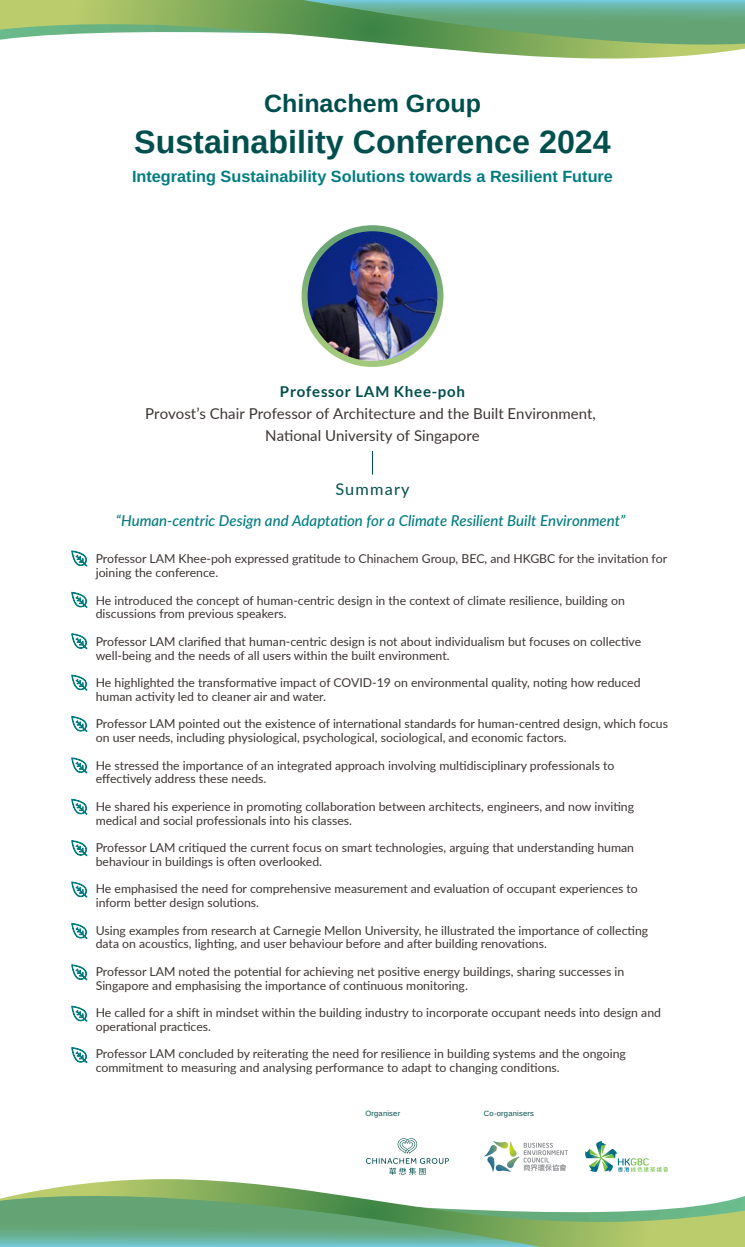
<style>
.page{position:relative;width:745px;height:1247px;background:#fff}
.page>*{position:absolute;margin:0;border:0;box-sizing:border-box;transform-origin:0 0}
.t1{font:700 32.25px "Arimo";color:#004f4d}
.t2{font:25px "Arimo";color:#004f4d}
.t3{font:16.25px "Arimo";color:#007c80}
.t4{font:16.25px "Lato";letter-spacing:.075em;color:#004e4c}
.t5{font:15px/21.2px "Lato";color:#3c3533;text-align:center}
.t6{font:italic 500 15px "Lato";color:#007c80}
.t7{font:700 15px "Lato";letter-spacing:.05em;color:#004f4c}
.t8{font:12.25px/13.8px "Lato";color:#3c3533}
.t9{font:7.62px "Arimo";letter-spacing:.025em;color:#004f4d}
</style>
<div class="page">
<svg style="left:0;top:1179px;width:744px;height:68px"></svg>
<svg style="left:0;top:0;width:744px;height:59px"></svg>
<svg style="left:301px;top:225px;width:143px;height:142px"></svg>
<img style="left:307px;top:231px;width:130px;height:130px;border-radius:65px">
<svg style="left:372px;top:451px;width:1px;height:24px"></svg>
<svg style="left:71px;top:550px;width:16px;height:16px"></svg>
<svg style="left:71px;top:592px;width:16px;height:16px"></svg>
<svg style="left:71px;top:633px;width:16px;height:16px"></svg>
<svg style="left:71px;top:674px;width:16px;height:17px"></svg>
<svg style="left:71px;top:716px;width:16px;height:16px"></svg>
<svg style="left:71px;top:757px;width:16px;height:16px"></svg>
<svg style="left:71px;top:799px;width:16px;height:16px"></svg>
<svg style="left:71px;top:840px;width:16px;height:16px"></svg>
<svg style="left:71px;top:881px;width:16px;height:17px"></svg>
<svg style="left:71px;top:923px;width:16px;height:16px"></svg>
<svg style="left:71px;top:964px;width:16px;height:16px"></svg>
<svg style="left:71px;top:1005px;width:16px;height:17px"></svg>
<svg style="left:71px;top:1047px;width:16px;height:16px"></svg>
<svg style="left:366px;top:1138px;width:82px;height:37px"></svg>
<svg style="left:585px;top:1141px;width:82px;height:31px"></svg>
<svg style="left:484px;top:1141px;width:83px;height:31px"></svg>
<h2 class="t2" style="left:264px;top:86px;width:218px">Chinachem Group</h2>
<h1 class="t1" style="left:134px;top:120px;width:478px">Sustainability Conference 2024</h1>
<h3 class="t3" style="left:132px;top:165px;width:482px">Integrating Sustainability Solutions towards a Resilient Future</h3>
<p class="t7" style="left:280px;top:383px;width:186px">Professor LAM Khee-poh</p>
<p class="t5" style="left:145px;top:403px;width:452px">Provost’s Chair Professor of Architecture and the Built Environment,<br>National University of Singapore</p>
<h3 class="t4" style="left:335px;top:477px;width:76px">Summary</h3>
<p class="t6" style="left:116px;top:509px;width:511px">“Human-centric Design and Adaptation for a Climate Resilient Built Environment”</p>
<p class="t8" style="left:96px;top:551px;width:572px">Professor LAM Khee-poh expressed gratitude to Chinachem Group, BEC, and HKGBC for the invitation for joining the conference.</p>
<p class="t8" style="left:96px;top:593px;width:530px">He introduced the concept of human-centric design in the context of climate resilience, building on discussions from previous speakers.</p>
<p class="t8" style="left:96px;top:634px;width:546px">Professor LAM clarified that human-centric design is not about individualism but focuses on collective well-being and the needs of all users within the built environment.</p>
<p class="t8" style="left:96px;top:675px;width:546px">He highlighted the transformative impact of COVID-19 on environmental quality, noting how reduced human activity led to cleaner air and water.</p>
<p class="t8" style="left:96px;top:716px;width:573px">Professor LAM pointed out the existence of international standards for human-centred design, which focus on user needs, including physiological, psychological, sociological, and economic factors.</p>
<p class="t8" style="left:96px;top:758px;width:520px">He stressed the importance of an integrated approach involving multidisciplinary professionals to effectively address these needs.</p>
<p class="t8" style="left:96px;top:799px;width:539px">He shared his experience in promoting collaboration between architects, engineers, and now inviting medical and social professionals into his classes.</p>
<p class="t8" style="left:96px;top:840px;width:539px">Professor LAM critiqued the current focus on smart technologies, arguing that understanding human behaviour in buildings is often overlooked.</p>
<p class="t8" style="left:96px;top:881px;width:543px">He emphasised the need for comprehensive measurement and evaluation of occupant experiences to inform better design solutions.</p>
<p class="t8" style="left:96px;top:923px;width:553px">Using examples from research at Carnegie Mellon University, he illustrated the importance of collecting data on acoustics, lighting, and user behaviour before and after building renovations.</p>
<p class="t8" style="left:96px;top:964px;width:529px">Professor LAM noted the potential for achieving net positive energy buildings, sharing successes in<br>Singapore and emphasising the importance of continuous monitoring.</p>
<p class="t8" style="left:96px;top:1005px;width:566px">He called for a shift in mindset within the building industry to incorporate occupant needs into design and operational practices.</p>
<p class="t8" style="left:96px;top:1046px;width:531px">Professor LAM concluded by reiterating the need for resilience in building systems and the ongoing commitment to measuring and analysing performance to adapt to changing conditions.</p>
<p class="t9" style="left:365px;top:1108px;width:36px">Organiser</p>
<p class="t9" style="left:483px;top:1108px;width:52px">Co-organisers</p>
</div>
